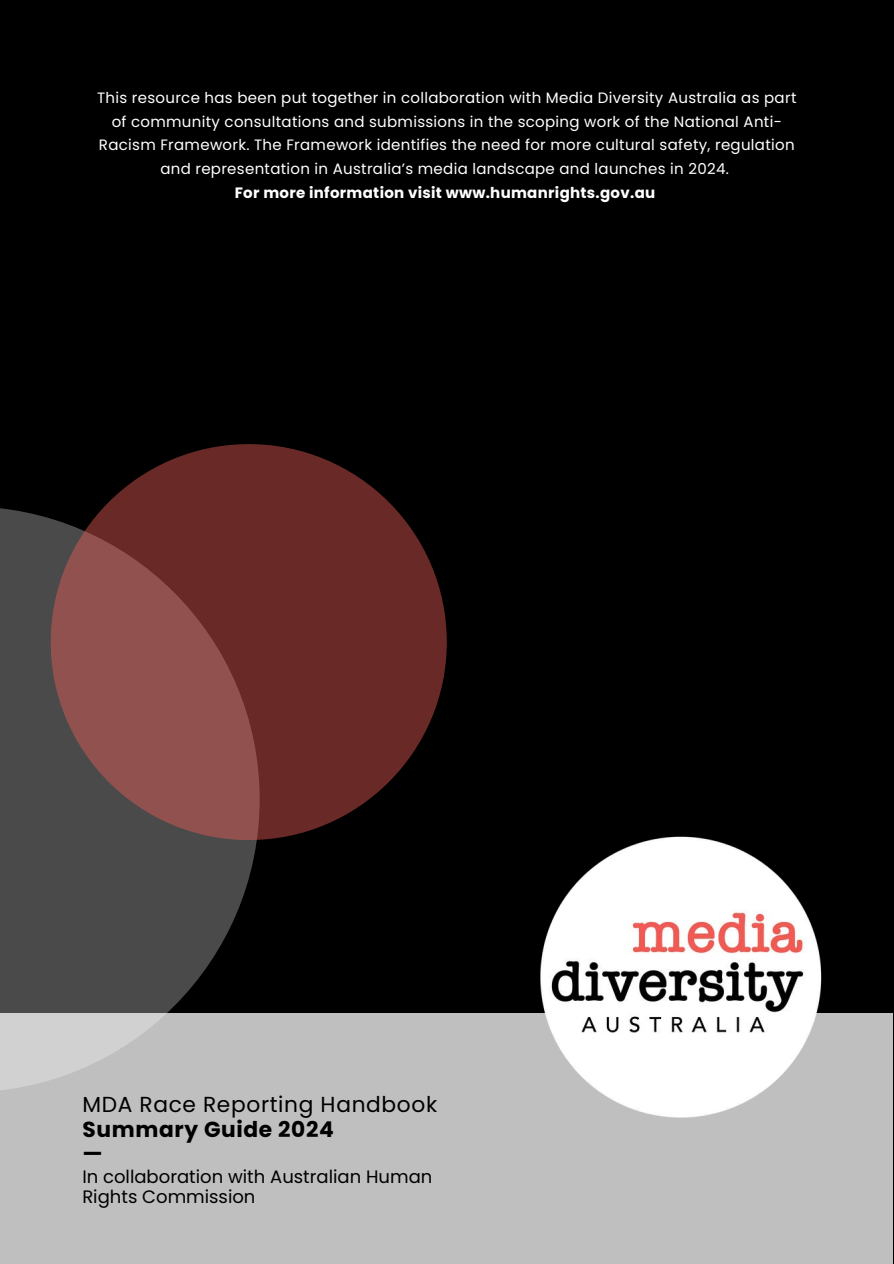
<style>
.page{position:relative;width:894px;height:1264px;background:#fff}
.page>*{position:absolute;margin:0;border:0;box-sizing:border-box;transform-origin:0 0}
.t1{font:21.75px/24.8px "Poppins";letter-spacing:.03em;color:#000}
.t2{font:18px/20.2px "Poppins";color:#000}
.t3{font:15px/23.7px "Poppins";letter-spacing:.02em;color:#fff;text-align:center}
.t4{font:700 15px "Poppins";letter-spacing:.02em;color:#fff}
.s1{font-weight:700}
</style>
<div class="page">
<div style="left:0;top:0;width:893px;height:1263px;background:#000"></div>
<svg style="left:0;top:507px;width:257px;height:505px;background:#434343"></svg>
<svg style="left:51px;top:444px;width:395px;height:396px;background:#763633"></svg>
<div style="left:0;top:1012px;width:893px;height:251px;background:#bfbfbf"></div>
<img style="left:538px;top:836px;width:283px;height:282px">
<p class="t3" style="left:97px;top:86px;width:700px">This resource has been put together in collaboration with Media Diversity Australia as part of community consultations and submissions in the scoping work of the National Anti-Racism Framework. The Framework identifies the need for more cultural safety, regulation and representation in Australia’s media landscape and launches in 2024.</p>
<h1 class="t4" style="left:235px;top:182px;width:422px">For more information visit www.humanrights.gov.au</h1>
<p class="t1" style="left:82px;top:1091px;width:356px">MDA Race Reporting Handbook<br><span class="s1">Summary Guide 2024<br>—</span></p>
<p class="t2" style="left:82px;top:1166px;width:351px">In collaboration with Australian Human<br>Rights Commission</p>
</div>
